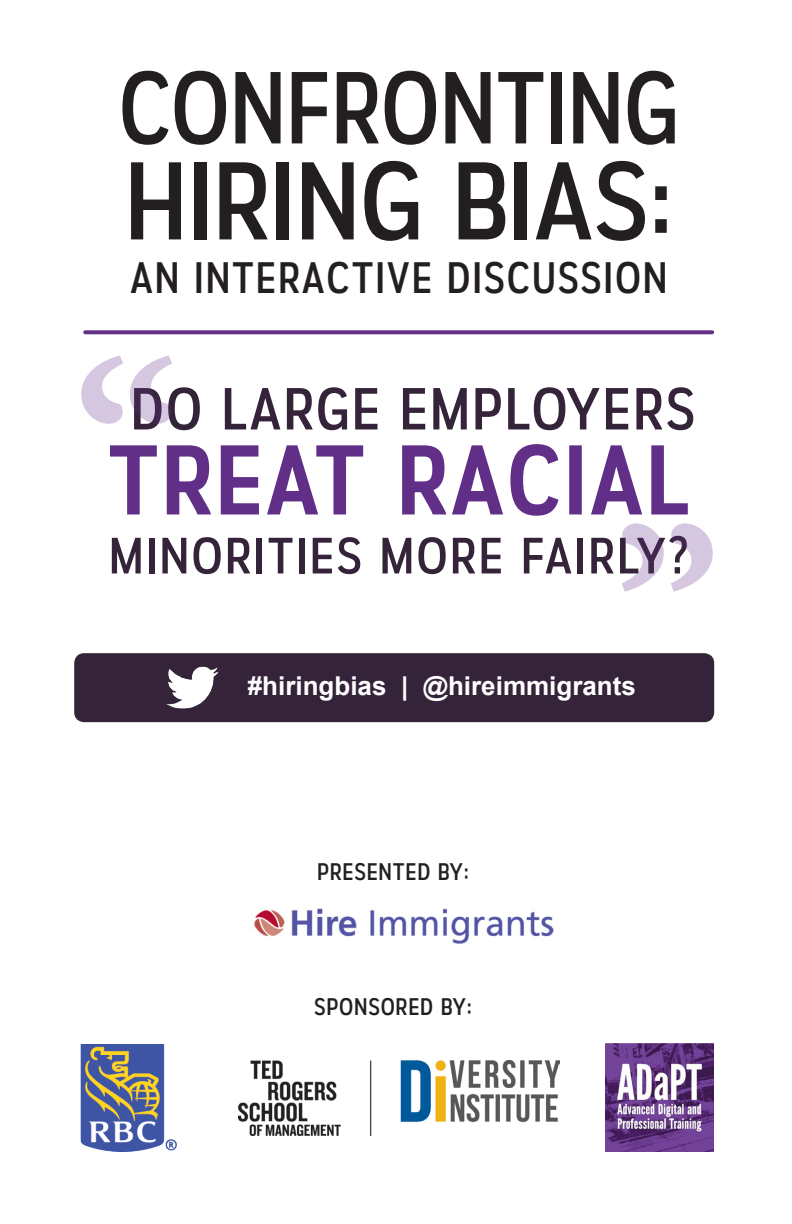
<style>
.page{position:relative;width:792px;height:1224px;background:#fff}
.page>*{position:absolute;margin:0;border:0;box-sizing:border-box;transform-origin:0 0}
.t1{font:700 240px "Minion Pro";color:#622f88}
.t2{font:110.2px "Autoradiographic Rg";color:#231f20;scale:1.04 1}
.t3{font:102px "Autoradiographic Rg";color:#231f20}
.t4{font:95.8px "Autoradiographic Rg";letter-spacing:.04em;color:#622f88;scale:1.04 1}
.t5{font:59.2px "Autoradiographic Rg";letter-spacing:.03em;color:#352339;scale:1.04 1}
.t6{font:51px "Autoradiographic Rg";letter-spacing:.04em;color:#352339;scale:1.04 1}
.t7{font:44px "Autoradiographic Rg";letter-spacing:.04em;color:#231f20}
.t8{font:700 26px "Arial";color:#fff}
.t9{font:24px "Autoradiographic Rg";letter-spacing:.03em;color:#231f20}
</style>
<div class="page">
<svg style="left:110px;top:445px;width:47px;height:70px"></svg>
<svg style="left:166px;top:445px;width:45px;height:70px"></svg>
<svg style="left:220px;top:445px;width:39px;height:70px"></svg>
<svg style="left:267px;top:445px;width:97px;height:70px"></svg>
<svg style="left:402px;top:444px;width:157px;height:72px"></svg>
<div style="left:569px;top:445px;width:13px;height:69px;border:2px solid #622f88"></div>
<svg style="left:591px;top:445px;width:52px;height:70px"></svg>
<svg style="left:651px;top:445px;width:37px;height:70px"></svg>
<div style="left:74px;top:653px;width:640px;height:69px;background:#352339;border-radius:10px"></div>
<img style="left:153px;top:653px;width:79px;height:70px">
<svg style="left:85px;top:330px;width:627px;height:4px;background:#6d3e90"></svg>
<img style="left:254px;top:908px;width:300px;height:36px">
<img style="left:80px;top:1044px;width:97px;height:108px">
<img style="left:238px;top:1060px;width:322px;height:76px">
<img style="left:605px;top:1044px;width:108px;height:108px">
<p class="t3" style="left:119px;top:48px;width:562px">CONFRONTING</p>
<p class="t2" style="left:125px;top:137px;width:529px">HIRING BIAS:</p>
<p class="t7" style="left:130px;top:252px;width:539px">AN INTERACTIVE DISCUSSION</p>
<h1 class="t1" style="left:74px;top:282px;width:108px">“</h1>
<p class="t5" style="left:131px;top:374px;width:544px">DO LARGE EMPLOYERS</p>
<p class="t4" style="left:109px;top:424px;width:560px">TREAT RACIAL</p>
<p class="t6" style="left:109px;top:526px;width:559px">MINORITIES MORE FAIRLY?</p>
<h1 class="t1" style="left:613px;top:448px;width:108px">”</h1>
<p class="t8" style="left:248px;top:667px;width:390px">#hiringbias | @hireimmigrants</p>
<p class="t9" style="left:317px;top:858px;width:153px">PRESENTED BY:</p>
<p class="t9" style="left:314px;top:992px;width:159px">SPONSORED BY:</p>
</div>
